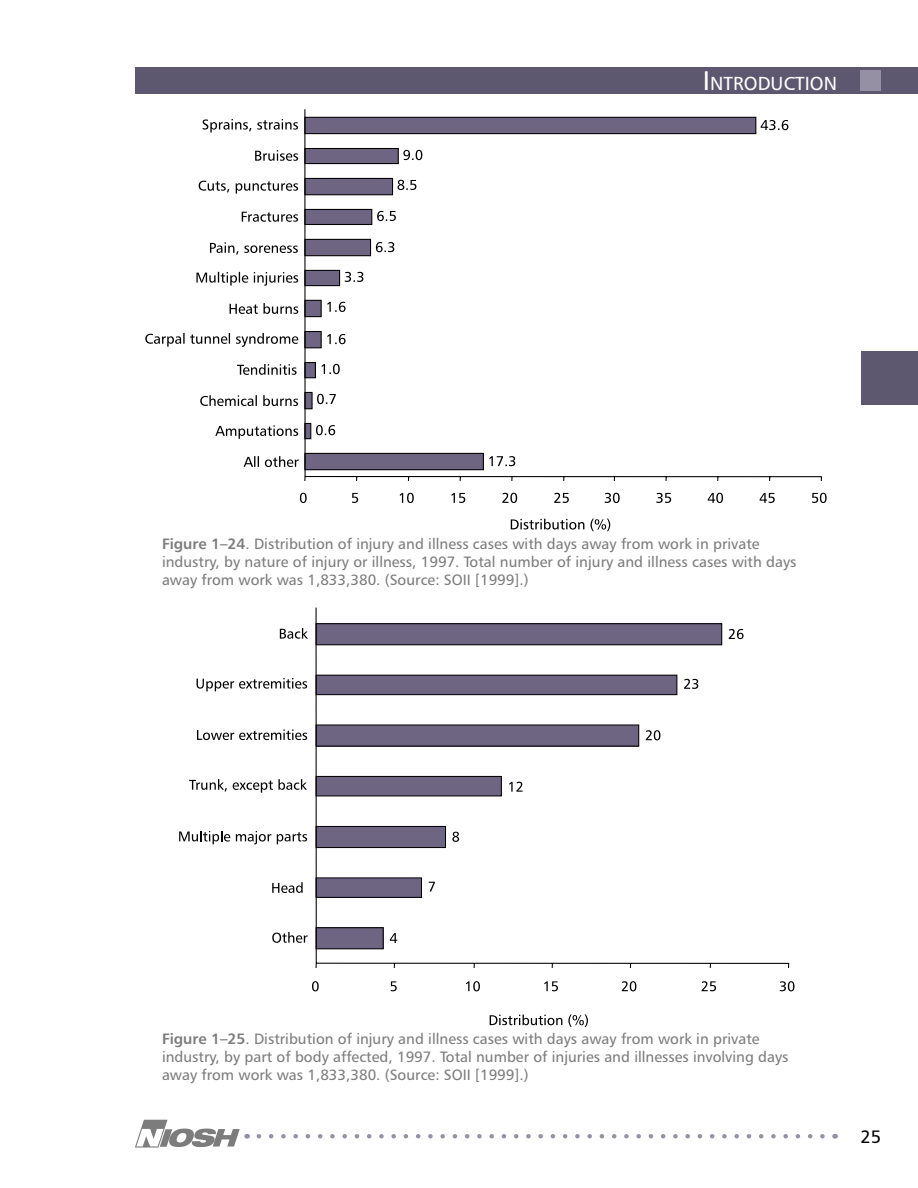
<style>
.page{position:relative;width:918px;height:1188px;background:#fff}
.page>*{position:absolute;margin:0;border:0;box-sizing:border-box;transform-origin:0 0}
.t1{font:18.9px "Humanist 777 BT Roman B";color:#fff}
.t2{font:18px "Humanist 777 BT Roman B";color:#000}
.t3{font:15px/18px "Humanist 777 BT Roman B";color:#7c7c7c}
.s1{font-size:27px}
.s2{font-family:"Humanist 777 BT Bold B"}
</style>
<div class="page">
<div style="left:135px;top:68px;width:783px;height:26px;background:#5e5770"></div>
<svg style="left:247px;top:1134px;width:588px;height:4px"></svg>
<div style="left:861px;top:71px;width:20px;height:20px;background:#9690a4"></div>
<div style="left:861px;top:351px;width:57px;height:54px;background:#5e5770"></div>
<svg style="left:135px;top:1120px;width:105px;height:28px"></svg>
<div style="left:316px;top:928px;width:67px;height:21px;background:#6d6581"></div>
<div style="left:316px;top:928px;width:67px;height:21px;border:1px solid #000"></div>
<div style="left:316px;top:878px;width:106px;height:19px;background:#6d6581"></div>
<div style="left:316px;top:826px;width:130px;height:22px;background:#6d6581"></div>
<div style="left:316px;top:826px;width:130px;height:22px;border:1px solid #000"></div>
<div style="left:316px;top:776px;width:185px;height:20px;background:#6d6581"></div>
<div style="left:316px;top:776px;width:185px;height:20px;border:1px solid #000"></div>
<div style="left:316px;top:725px;width:323px;height:21px;background:#6d6581"></div>
<div style="left:316px;top:675px;width:361px;height:20px;background:#6d6581"></div>
<div style="left:316px;top:675px;width:361px;height:20px;border:1px solid #000"></div>
<div style="left:316px;top:624px;width:406px;height:21px;background:#6d6581"></div>
<div style="left:316px;top:624px;width:406px;height:21px;border:1px solid #000"></div>
<hr style="left:316px;top:963px;width:473px;height:1px;background:#000">
<hr style="left:316px;top:608px;width:1px;height:355px;background:#000">
<svg style="left:390px;top:933px;width:7px;height:10px"></svg>
<svg style="left:429px;top:882px;width:6px;height:10px"></svg>
<svg style="left:452px;top:832px;width:7px;height:10px"></svg>
<svg style="left:509px;top:782px;width:14px;height:10px"></svg>
<svg style="left:646px;top:730px;width:14px;height:10px"></svg>
<svg style="left:684px;top:679px;width:14px;height:10px"></svg>
<svg style="left:729px;top:629px;width:15px;height:10px"></svg>
<svg style="left:312px;top:981px;width:7px;height:10px"></svg>
<svg style="left:391px;top:981px;width:6px;height:10px"></svg>
<svg style="left:466px;top:981px;width:14px;height:10px"></svg>
<svg style="left:544px;top:981px;width:14px;height:10px"></svg>
<svg style="left:622px;top:981px;width:14px;height:10px"></svg>
<svg style="left:702px;top:981px;width:14px;height:10px"></svg>
<svg style="left:780px;top:981px;width:14px;height:10px"></svg>
<svg style="left:272px;top:932px;width:36px;height:11px"></svg>
<svg style="left:272px;top:882px;width:31px;height:11px"></svg>
<svg style="left:179px;top:831px;width:51px;height:13px"></svg>
<svg style="left:236px;top:831px;width:35px;height:13px"></svg>
<svg style="left:277px;top:832px;width:30px;height:12px"></svg>
<svg style="left:189px;top:779px;width:38px;height:12px"></svg>
<svg style="left:233px;top:779px;width:74px;height:14px"></svg>
<svg style="left:197px;top:730px;width:110px;height:10px"></svg>
<svg style="left:197px;top:678px;width:110px;height:13px"></svg>
<svg style="left:280px;top:628px;width:28px;height:11px"></svg>
<svg style="left:490px;top:1015px;width:72px;height:10px"></svg>
<svg style="left:568px;top:1014px;width:20px;height:13px"></svg>
<hr style="left:305px;top:476px;width:516px;height:1px;background:#000">
<hr style="left:304px;top:109px;width:2px;height:368px;background:#000">
<svg style="left:304px;top:422px;width:31px;height:18px"></svg>
<svg style="left:304px;top:391px;width:32px;height:19px"></svg>
<svg style="left:304px;top:361px;width:36px;height:18px"></svg>
<svg style="left:304px;top:330px;width:42px;height:19px"></svg>
<svg style="left:304px;top:299px;width:42px;height:19px"></svg>
<svg style="left:304px;top:269px;width:59px;height:18px"></svg>
<svg style="left:304px;top:238px;width:90px;height:19px"></svg>
<svg style="left:304px;top:208px;width:92px;height:18px"></svg>
<svg style="left:304px;top:177px;width:112px;height:19px"></svg>
<svg style="left:304px;top:147px;width:118px;height:18px"></svg>
<svg style="left:304px;top:116px;width:484px;height:19px;background:#746e82"></svg>
<svg style="left:300px;top:493px;width:7px;height:10px"></svg>
<svg style="left:352px;top:493px;width:6px;height:10px"></svg>
<svg style="left:400px;top:493px;width:14px;height:10px"></svg>
<svg style="left:451px;top:493px;width:14px;height:10px"></svg>
<svg style="left:502px;top:493px;width:15px;height:10px"></svg>
<svg style="left:554px;top:493px;width:15px;height:10px"></svg>
<svg style="left:605px;top:493px;width:15px;height:10px"></svg>
<svg style="left:656px;top:493px;width:15px;height:10px"></svg>
<svg style="left:708px;top:493px;width:15px;height:10px"></svg>
<svg style="left:760px;top:493px;width:15px;height:10px"></svg>
<svg style="left:812px;top:493px;width:15px;height:10px"></svg>
<svg style="left:244px;top:456px;width:15px;height:11px"></svg>
<svg style="left:265px;top:452px;width:250px;height:19px"></svg>
<svg style="left:215px;top:425px;width:83px;height:14px"></svg>
<svg style="left:200px;top:395px;width:57px;height:11px"></svg>
<svg style="left:263px;top:395px;width:35px;height:11px"></svg>
<svg style="left:237px;top:364px;width:60px;height:11px"></svg>
<svg style="left:145px;top:333px;width:85px;height:14px"></svg>
<svg style="left:236px;top:333px;width:62px;height:14px"></svg>
<svg style="left:230px;top:304px;width:28px;height:10px"></svg>
<svg style="left:264px;top:303px;width:34px;height:11px"></svg>
<svg style="left:196px;top:272px;width:52px;height:14px"></svg>
<svg style="left:254px;top:272px;width:44px;height:14px"></svg>
<svg style="left:242px;top:212px;width:56px;height:10px"></svg>
<svg style="left:199px;top:181px;width:30px;height:11px"></svg>
<svg style="left:236px;top:181px;width:62px;height:13px"></svg>
<svg style="left:255px;top:150px;width:43px;height:11px"></svg>
<svg style="left:203px;top:119px;width:48px;height:14px"></svg>
<svg style="left:257px;top:119px;width:41px;height:11px"></svg>
<svg style="left:511px;top:519px;width:73px;height:11px"></svg>
<svg style="left:590px;top:519px;width:20px;height:12px"></svg>
<svg style="left:210px;top:242px;width:28px;height:13px"></svg>
<svg style="left:244px;top:245px;width:54px;height:8px"></svg>
<p class="t1" style="left:703px;top:72px;width:136px"><span class="s1">I</span>NTRODUCTION</p>
<p class="t3" style="left:162px;top:535px;width:636px"><span class="s2">Figure 1–24</span>. Distribution of injury and illness cases with days away from work in private industry, by nature of injury or illness, 1997. Total number of injury and illness cases with days away from work was 1,833,380. (Source: SOII [1999].)</p>
<p class="t3" style="left:162px;top:1030px;width:628px"><span class="s2">Figure 1–25</span>. Distribution of injury and illness cases with days away from work in private industry, by part of body affected, 1997. Total number of injuries and illnesses involving days away from work was 1,833,380. (Source: SOII [1999].)</p>
<p class="t2" style="left:860px;top:1125px;width:22px">25</p>
</div>
